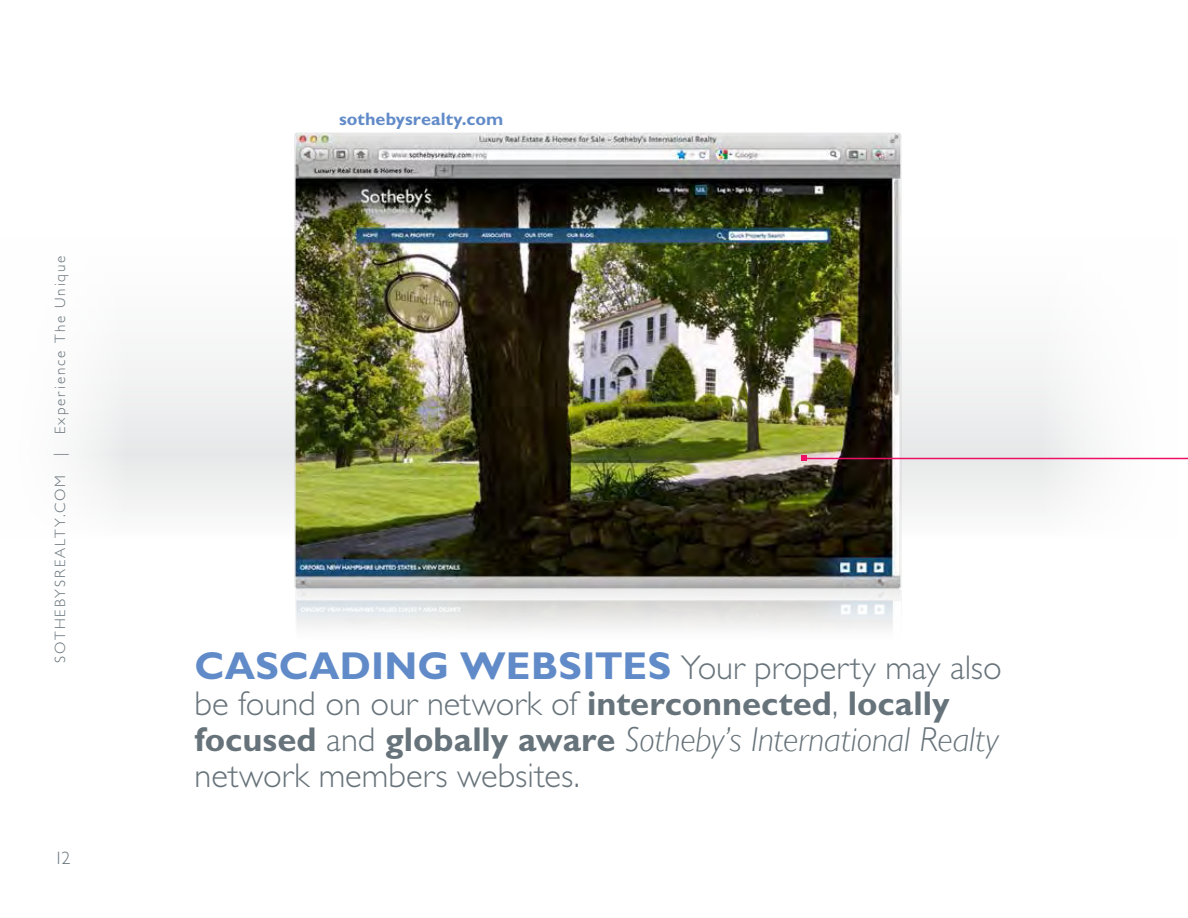
<style>
.page{position:relative;width:1188px;height:918px;background:#fff}
.page>*{position:absolute;margin:0;border:0;box-sizing:border-box;transform-origin:0 0}
.t1{font:300 34.5px/36px "Gill Sans";color:#67737a}
.t2{font:700 18px "Gill Sans";color:#618bc8}
.t3{font:300 18px "Gill Sans";color:#67737a}
.t4{font:300 15px "Gill Sans";letter-spacing:.13em;color:#67737a}
.s1{font-weight:700;font-size:39px;color:#618bc8}
.s2{font-weight:700}
.s3{font-style:italic}
</style>
<div class="page">
<svg style="left:77px;top:355px;width:1111px;height:155px"></svg>
<img style="left:291px;top:132px;width:615px;height:497px">
<hr style="left:804px;top:458px;width:384px;height:1px;background:#ed1065">
<svg style="left:801px;top:455px;width:6px;height:6px"></svg>
<p class="t4" style="left:52px;top:663px;width:409px;rotate:-90deg">SOTHEBYSREALTY.COM | Experience The Unique</p>
<p class="t3" style="left:54px;top:848px;width:18px">12</p>
<p class="t2" style="left:339px;top:108px;width:166px">sothebysrealty.com</p>
<p class="t1" style="left:195px;top:650px;width:809px"><span class="s1">CASCADING WEBSITES</span> Your property may also be found on our network of <span class="s2">interconnected</span>, <span class="s2">locally focused</span> and <span class="s2">globally aware</span> <span class="s3">Sotheby’s International Realty </span>network members websites.</p>
</div>
